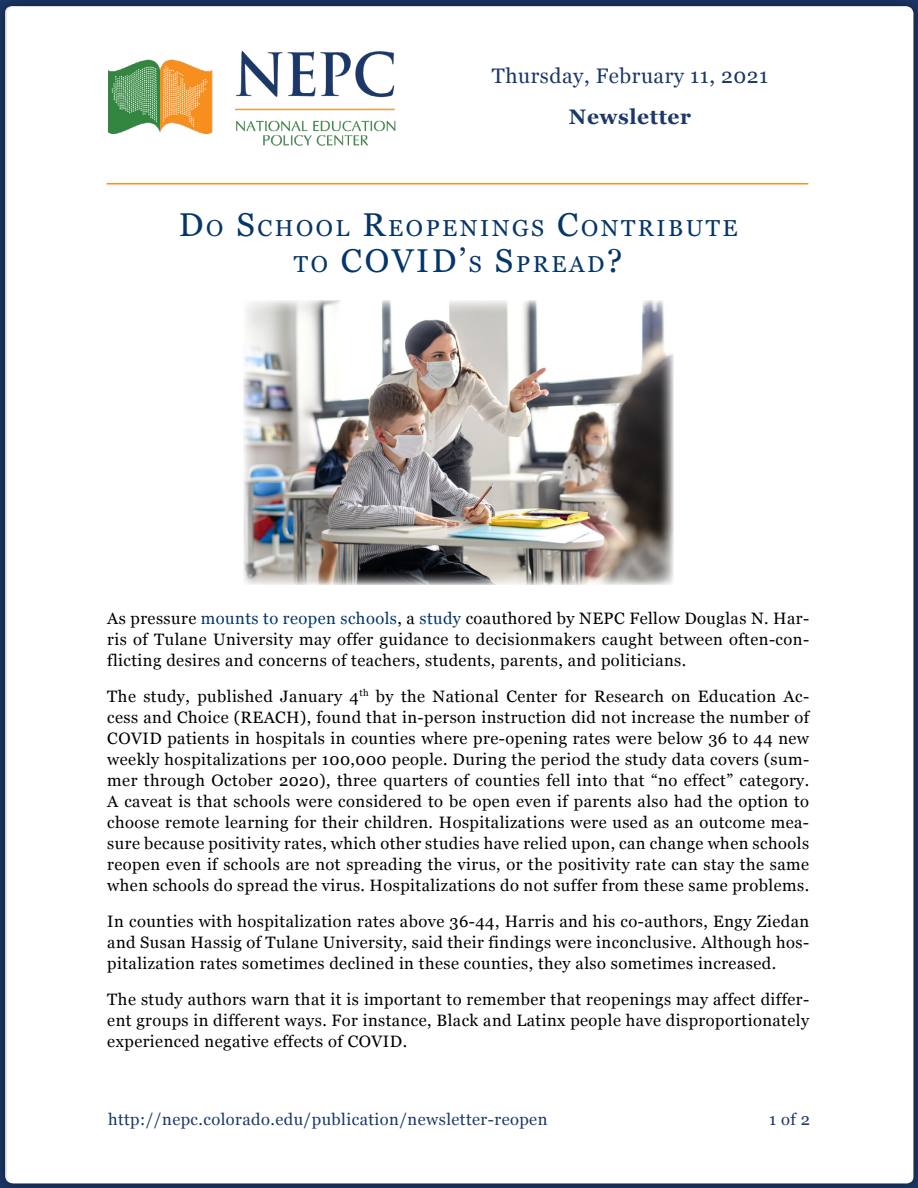
<style>
.page{position:relative;width:918px;height:1188px;background:#fff}
.page>*{position:absolute;margin:0;border:0;box-sizing:border-box;transform-origin:0 0}
.t1{font:23.1px/36px "Georgia";letter-spacing:.11em;color:#053669;text-align:center}
.t2{font:21px "Georgia";letter-spacing:.025em;color:#1c3868}
.t3{font:700 21px "Georgia";letter-spacing:.025em;color:#1c3868}
.t4{font:16.5px/21px "Georgia";letter-spacing:.025em;color:#000;text-align:justify}
.t5{font:16.5px "Georgia";letter-spacing:.025em;color:#1c3868}
.s1{font-size:33px}
.s2{color:#053669}
</style>
<div class="page">
<div style="left:0;top:0;width:918px;height:1188px;background:#000;opacity:.25"></div>
<div style="left:7px;top:7px;width:906px;height:1176px;background:#fff;border-radius:7px"></div>
<hr style="left:107px;top:183px;width:701px;height:1px;background:#f7901e">
<img style="left:243px;top:300px;width:431px;height:285px">
<img style="left:108px;top:51px;width:288px;height:95px">
<p class="t2" style="left:492px;top:61px;width:278px">Thursday, February 11, 2021</p>
<p class="t3" style="left:569px;top:101px;width:124px">Newsletter</p>
<h1 class="t1" style="left:179px;top:210px;width:560px"><span class="s1">D</span>O <span class="s1">S</span>CHOOL <span class="s1">R</span>EOPENINGS <span class="s1">C</span>ONTRIBUTE<br>TO <span class="s1">COVID’</span>S <span class="s1">S</span>PREAD<span class="s1">?</span></h1>
<p class="t4" style="left:107px;top:607px;width:703px">As pressure <span class="s2">mounts to reopen schools</span>, a <span class="s2">study</span> coauthored by NEPC Fellow Douglas N. Har&shy;ris of Tulane University may offer guidance to decisionmakers caught between often-con&shy;flicting desires and concerns of teachers, students, parents, and politicians.</p>
<p class="t4" style="left:107px;top:685px;width:703px">The study, published January 4<sup>th</sup> by the National Center for Research on Education Ac&shy;cess and Choice (REACH), found that in-person instruction did not increase the number of COVID patients in hospitals in counties where pre-opening rates were below 36 to 44 new weekly hospitalizations per 100,000 people. During the period the study data covers (sum&shy;mer through October 2020), three quarters of counties fell into that “no effect” category.<br>A caveat is that schools were considered to be open even if parents also had the option to choose remote learning for their children. Hospitalizations were used as an outcome mea&shy;sure because positivity rates, which other studies have relied upon, can change when schools reopen even if schools are not spreading the virus, or the positivity rate can stay the same when schools do spread the virus. Hospitalizations do not suffer from these same problems.</p>
<p class="t4" style="left:107px;top:910px;width:704px">In counties with hospitalization rates above 36-44, Harris and his co-authors, Engy Ziedan and Susan Hassig of Tulane University, said their findings were inconclusive. Although hos&shy;pitalization rates sometimes declined in these counties, they also sometimes increased.</p>
<p class="t4" style="left:107px;top:988px;width:703px">The study authors warn that it is important to remember that reopenings may affect differ&shy;ent groups in different ways. For instance, Black and Latinx people have disproportionately experienced negative effects of COVID.</p>
<p class="t5" style="left:108px;top:1107px;width:441px">http://nepc.colorado.edu/publication/newsletter-reopen</p>
<p class="t5" style="left:769px;top:1107px;width:42px">1 of 2</p>
</div>
